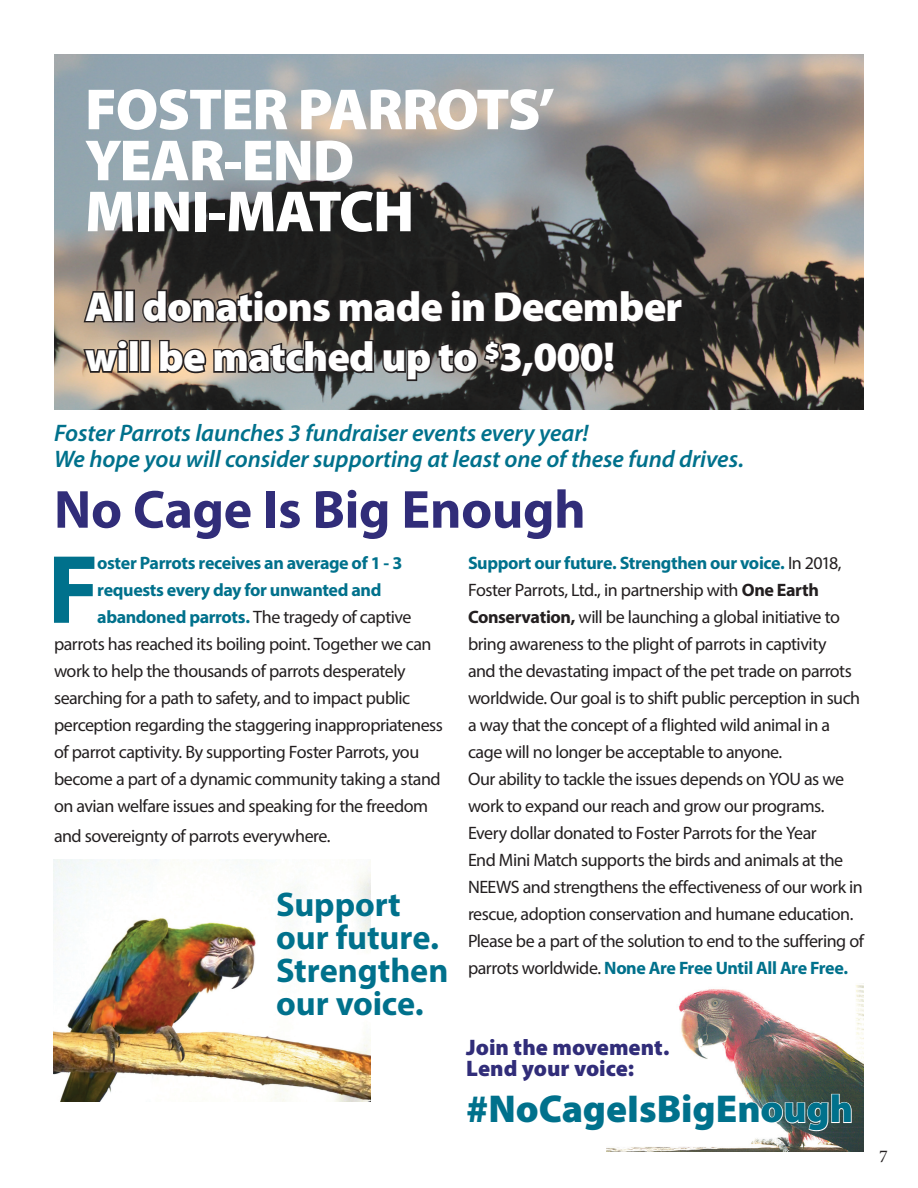
<style>
.page{position:relative;width:918px;height:1188px;background:#fff}
.page>*{position:absolute;margin:0;border:0;box-sizing:border-box;transform-origin:0 0}
.Body_Text{font:700 98.1px "Myriad Pro";color:#00718c}
.Headline_Larger{font:900 58.5px/51px "Myriad Pro";letter-spacing:-.02em;color:#fff}
.Body_Text-2{font:700 54px "Myriad Pro";letter-spacing:-.01em;color:#312d79}
.Headline_Larger-2{font:900 42px/50.4px "Myriad Pro";letter-spacing:-.02em;color:#fff}
.Body_Text-3{font:900 39px "Myriad Pro";letter-spacing:-.005em;color:#00718c}
.Body_Text-4{font:700 34.35px/33px "Myriad Pro";letter-spacing:-.005em;color:#00718c}
.Body_Text-5{font:italic 600 24px "Myriad Pro";letter-spacing:-.005em;color:#00718c}
.Body_Text-6{font:900 22.5px "Myriad Pro";color:#312d79}
.Body_Text-7{font:18px/27px "Myriad Pro";letter-spacing:-.03em;color:#231f20}
.Body_Text-8{font:700 18px "Myriad Pro";letter-spacing:-.02em;color:#00718c}
.t1{font:18px "Minion Pro";color:#231f20}
.s1{font-weight:700;color:#00718c}
.s2{font-weight:700}
</style>
<div class="page">
<img style="left:54px;top:54px;width:810px;height:355px">
<svg style="left:82px;top:290px;width:34px;height:34px"></svg>
<div style="left:113px;top:290px;width:11px;height:32px;border:3px solid #231f20"></div>
<div style="left:124px;top:290px;width:11px;height:32px;border:3px solid #231f20"></div>
<svg style="left:141px;top:288px;width:544px;height:37px;background:#302d2b"></svg>
<svg style="left:82px;top:338px;width:47px;height:36px;background:#897664"></svg>
<div style="left:129px;top:340px;width:10px;height:33px;border:3px solid #231f20"></div>
<div style="left:140px;top:340px;width:11px;height:33px;border:3px solid #231f20"></div>
<svg style="left:157px;top:338px;width:459px;height:45px;background:#5c5853"></svg>
<img style="left:606px;top:983px;width:258px;height:168px">
<img style="left:54px;top:859px;width:317px;height:243px">
<svg style="left:738px;top:1093px;width:114px;height:39px"></svg>
<p class="Headline_Larger" style="left:85px;top:82px;width:472px">FOSTER PARROTS’</p>
<p class="Headline_Larger" style="left:85px;top:133px;width:331px">YEAR-END<br>MINI-MATCH</p>
<p class="Headline_Larger-2" style="left:85px;top:280px;width:599px">All donations made in December will be matched up to $3,000!</p>
<p class="Body_Text-5" style="left:54px;top:418px;width:536px">Foster Parrots launches 3 fundraiser events every year!</p>
<p class="Body_Text-5" style="left:54px;top:444px;width:692px">We hope you will consider supporting at least one of these fund drives.</p>
<p class="Body_Text-2" style="left:54px;top:474px;width:533px">No Cage Is Big Enough</p>
<p class="Body_Text" style="left:48px;top:526px;width:53px">F</p>
<p class="Body_Text-8" style="left:97px;top:551px;width:307px">oster Parrots receives an average of 1 - 3</p>
<p class="Body_Text-8" style="left:97px;top:578px;width:286px">requests every day for unwanted and</p>
<p class="Body_Text-7" style="left:97px;top:603px;width:316px"><span class="s1">abandoned parrots.</span> The tragedy of captive</p>
<p class="Body_Text-7" style="left:54px;top:630px;width:379px">parrots has reached its boiling point. Together we can</p>
<p class="Body_Text-7" style="left:54px;top:657px;width:353px">work to help the thousands of parrots desperately</p>
<p class="Body_Text-7" style="left:54px;top:684px;width:358px">searching for a path to safety, and to impact public</p>
<p class="Body_Text-7" style="left:54px;top:711px;width:390px">perception regarding the staggering inappropriateness</p>
<p class="Body_Text-7" style="left:54px;top:738px;width:367px">of parrot captivity. By supporting Foster Parrots, you</p>
<p class="Body_Text-7" style="left:54px;top:765px;width:388px">become a part of a dynamic community taking a stand</p>
<p class="Body_Text-7" style="left:54px;top:792px;width:376px">on avian welfare issues and speaking for the freedom</p>
<p class="Body_Text-7" style="left:54px;top:822px;width:278px">and sovereignty of parrots everywhere.</p>
<p class="Body_Text-4" style="left:276px;top:887px;width:174px">Support our future.<br>Strengthen our voice.</p>
<p class="Body_Text-7" style="left:468px;top:549px;width:394px"><span class="s1">Support our future. Strengthen our voice.</span> In 2018, Foster Parrots, Ltd., in partnership with <span class="s2">One Earth Conservation,</span> will be launching a global initiative to bring awareness to the plight of parrots in captivity<br>and the devastating impact of the pet trade on parrots worldwide. Our goal is to shift public perception in such a way that the concept of a flighted wild animal in a cage will no longer be acceptable to anyone.</p>
<p class="Body_Text-7" style="left:468px;top:765px;width:397px">Our ability to tackle the issues depends on YOU as we work to expand our reach and grow our programs.<br>Every dollar donated to Foster Parrots for the Year<br>End Mini Match supports the birds and animals at the NEEWS and strengthens the effectiveness of our work in rescue, adoption conservation and humane education.<br>Please be a part of the solution to end to the suffering of parrots worldwide. <span class="s1">None Are Free Until All Are Free.</span></p>
<p class="Body_Text-6" style="left:466px;top:1032px;width:205px">Join the movement.</p>
<p class="Body_Text-6" style="left:466px;top:1053px;width:170px">Lend your voice:</p>
<p class="Body_Text-3" style="left:466px;top:1083px;width:388px">#NoCageIsBigEnough</p>
<p class="t1" style="left:879px;top:1144px;width:10px">7</p>
</div>
